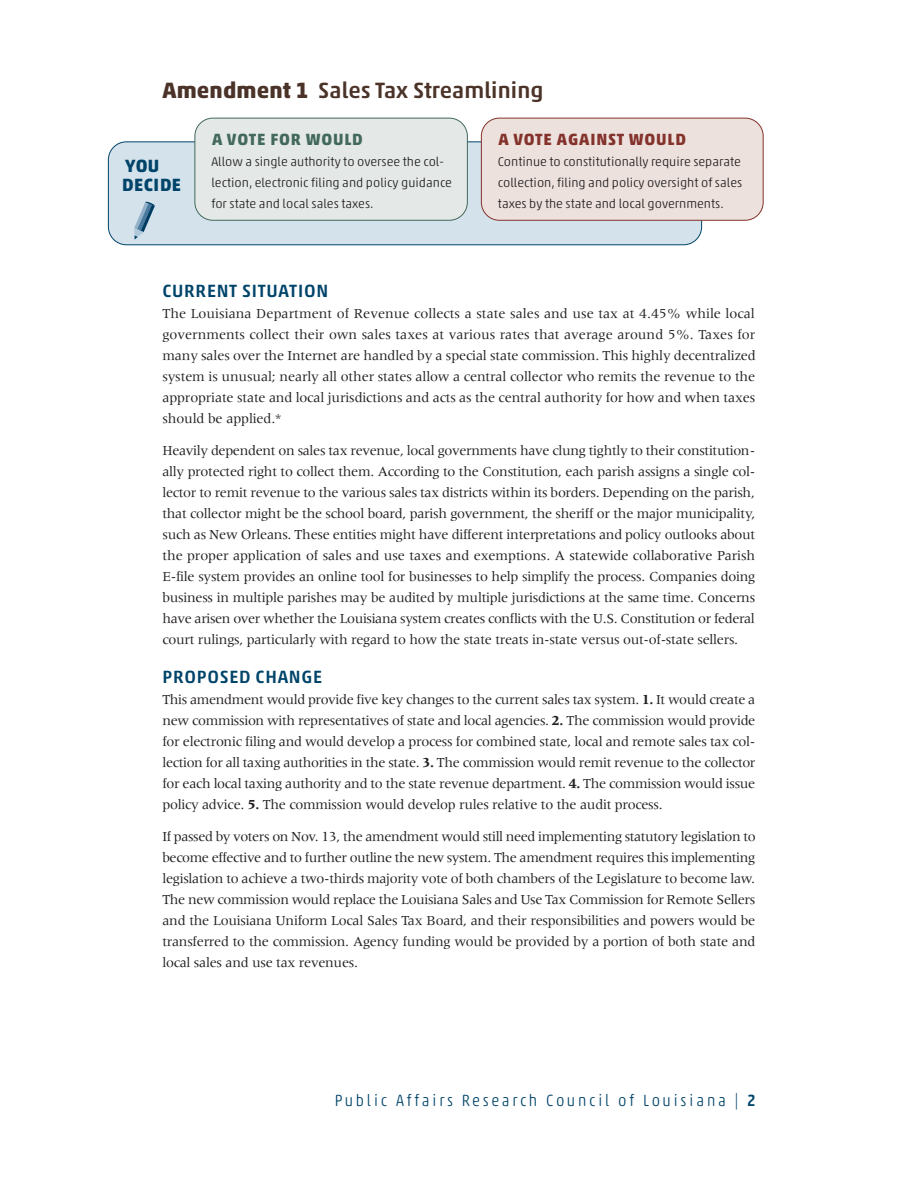
<style>
.page{position:relative;width:918px;height:1188px;background:#fff}
.page>*{position:absolute;margin:0;border:0;box-sizing:border-box;transform-origin:0 0}
.Header_Ballot_listin{font:500 22.5px "Akko Std";letter-spacing:.005em;color:#4b3329}
.Subhead1{font:500 18px "Akko Std";letter-spacing:.04em;color:#00446a}
.text{font:700 18px "Akko Std";letter-spacing:.01em;color:#00446a}
.t1{font:300 16.5px "Akko Rounded Pro";letter-spacing:.18em;color:#00446a;scale:.9 1}
.Vote_Against_Head{font:700 16.5px "Akko Std";letter-spacing:.05em;color:#84322c}
.Vote_for_head{font:700 16.5px "Akko Std";letter-spacing:.05em;color:#42695b}
.text-2{font:14.25px/21px "Meridien LT Std";letter-spacing:-.02em;color:#231f20;text-align:justify}
.Vote_text{font:300 12.75px/21px "Akko Rounded Pro";color:#231f20}
.s1{font-weight:700}
.s2{font-family:"Akko Pro"}
.s3{font-family:"Akko Std";font-weight:500}
</style>
<div class="page">
<div style="left:108px;top:142px;width:594px;height:103px;background:#d4e2ec;border-radius:18px"></div>
<div style="left:108px;top:141px;width:594px;height:104px;border:1px solid #00446a;border-radius:18px"></div>
<div style="left:195px;top:118px;width:272px;height:102px;background:#e4e9e7;border-radius:18px"></div>
<div style="left:195px;top:118px;width:273px;height:103px;border:1px solid #42695b;border-radius:18px"></div>
<div style="left:481px;top:118px;width:282px;height:102px;background:#ede1dd;border-radius:18px"></div>
<div style="left:481px;top:118px;width:283px;height:103px;border:1px solid #84322c;border-radius:18px"></div>
<svg style="left:134px;top:202px;width:21px;height:38px"></svg>
<p class="Header_Ballot_listin" style="left:162px;top:76px;width:383px"><span class="s1">Amendment 1</span> Sales Tax Streamlining</p>
<p class="text" style="left:125px;top:155px;width:36px">YOU</p>
<p class="text" style="left:122px;top:174px;width:60px">DECIDE</p>
<p class="Vote_for_head" style="left:212px;top:129px;width:152px">A VOTE FOR WOULD</p>
<p class="Vote_text" style="left:211px;top:151px;width:242px">Allow a single authority to oversee the col&shy;lection, electronic filing and policy guidance for state and local sales taxes.</p>
<p class="Vote_Against_Head" style="left:499px;top:129px;width:189px">A VOTE AGAINST WOULD</p>
<p class="Vote_text" style="left:498px;top:151px;width:246px;text-align:justify">Continue to constitutionally require separate collection, filing and policy oversight of sales taxes by the state and local governments.</p>
<p class="Subhead1" style="left:162px;top:280px;width:167px">CURRENT SITUATION</p>
<p class="text-2" style="left:162px;top:303px;width:595px">The Louisiana Department of Revenue collects a state sales and use tax at 4.45% while local governments collect their own sales taxes at various rates that average around 5%. Taxes for many sales over the Internet are handled by a special state commission. This highly decentralized system is unusual; nearly all other states allow a central collector who remits the revenue to the appropriate state and local jurisdictions and acts as the central authority for how and when taxes should be applied.*</p>
<p class="text-2" style="left:162px;top:440px;width:594px">Heavily dependent on sales tax revenue, local governments have clung tightly to their constitution&shy;ally protected right to collect them. According to the Constitution, each parish assigns a single col&shy;lector to remit revenue to the various sales tax districts within its borders. Depending on the parish, that collector might be the school board, parish government, the sheriff or the major municipality, such as New Orleans. These entities might have different interpretations and policy outlooks about the proper application of sales and use taxes and exemptions. A statewide collaborative Parish E-file system provides an online tool for businesses to help simplify the process. Companies doing business in multiple parishes may be audited by multiple jurisdictions at the same time. Concerns have arisen over whether the Louisiana system creates conflicts with the U.S. Constitution or federal court rulings, particularly with regard to how the state treats in-state versus out-of-state sellers.</p>
<p class="Subhead1" style="left:162px;top:666px;width:161px">PROPOSED CHANGE</p>
<p class="text-2" style="left:162px;top:689px;width:595px">This amendment would provide five key changes to the current sales tax system. <span class="s1">1.</span> It would create a new commission with representatives of state and local agencies. <span class="s1">2.</span> The commission would provide for electronic filing and would develop a process for combined state, local and remote sales tax col&shy;lection for all taxing authorities in the state. <span class="s1">3.</span> The commission would remit revenue to the collector for each local taxing authority and to the state revenue department. <span class="s1">4.</span> The commission would issue policy advice. <span class="s1">5.</span> The commission would develop rules relative to the audit process.</p>
<p class="text-2" style="left:162px;top:825px;width:595px">If passed by voters on Nov. 13, the amendment would still need implementing statutory legislation to become effective and to further outline the new system. The amendment requires this implementing legislation to achieve a two-thirds majority vote of both chambers of the Legislature to become law.<br>The new commission would replace the Louisiana Sales and Use Tax Commission for Remote Sellers and the Louisiana Uniform Local Sales Tax Board, and their responsibilities and powers would be transferred to the commission. Agency funding would be provided by a portion of both state and local sales and use tax revenues.</p>
<p class="t1" style="left:335px;top:1091px;width:469px">Public Affairs Research Council of Louisiana <span class="s2">|</span> <span class="s3">2</span></p>
</div>
